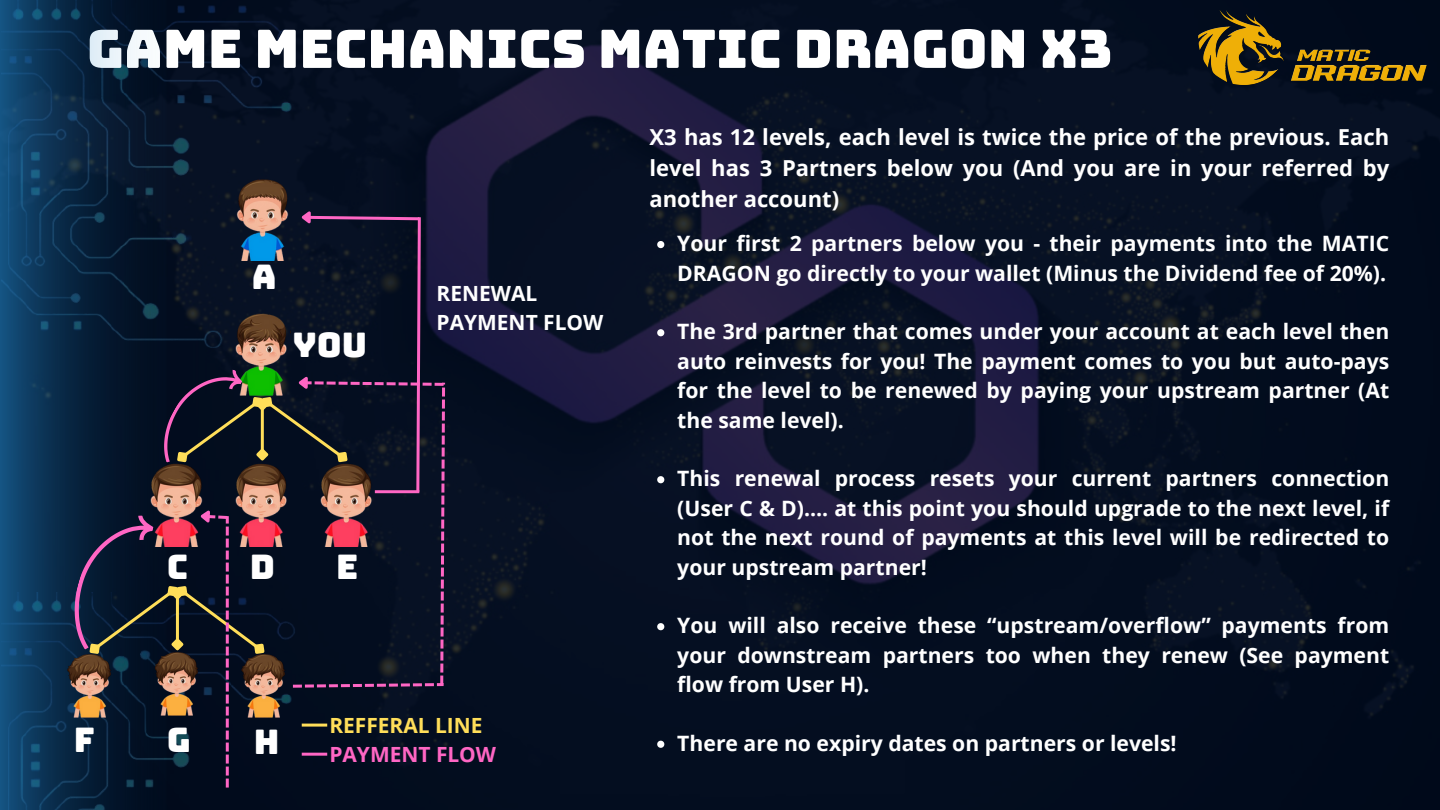
<style>
.page{position:relative;width:1440px;height:810px;background:#fff}
.page>*{position:absolute;margin:0;border:0;box-sizing:border-box;transform-origin:0 0}
.t1{font:53px "Bungee";color:#fff}
.t2{font:33.9px "Bungee";color:#fff}
.t3{font:700 22px/30.8px "Open Sans";color:#fff;text-align:justify}
.t4{font:700 21.2px/29.4px "Open Sans";color:#fff;text-align:justify}
.t5{font:700 20.9px/29.2px "Open Sans";color:#ffde59}
.t6{font:700 20.9px/29.2px "Open Sans";color:#fff}
.s1{color:#ff66c4}
</style>
<div class="page">
<img style="left:295px;top:0;width:1145px;height:810px">
<img style="left:166px;top:0;width:129px;height:207px">
<div style="left:166px;top:788px;width:129px;height:22px;background:#010b1c"></div>
<img style="left:0;top:0;width:166px;height:810px">
<img style="left:1194px;top:0;width:246px;height:90px">
<svg style="left:657px;top:241px;width:7px;height:7px"></svg>
<svg style="left:657px;top:329px;width:7px;height:7px"></svg>
<svg style="left:657px;top:476px;width:7px;height:7px"></svg>
<svg style="left:657px;top:623px;width:7px;height:7px"></svg>
<svg style="left:657px;top:741px;width:7px;height:7px"></svg>
<img style="left:235px;top:174px;width:58px;height:33px">
<svg style="left:62px;top:207px;width:383px;height:581px;background:#1c1f2e"></svg>
<hr style="left:302px;top:724px;width:25px;height:3px;background:#ffde59">
<hr style="left:302px;top:753px;width:25px;height:3px;background:#ff66c4">
<p class="t1" style="left:87px;top:22px;width:1027px">GAME MECHANICS MATIC DRAGON X3</p>
<p class="t2" style="left:252px;top:260px;width:26px">A</p>
<h3 class="t2" style="left:293px;top:328px;width:76px">YOU</h3>
<p class="t6" style="left:437px;top:278px;width:168px">RENEWAL<br>PAYMENT FLOW</p>
<p class="t2" style="left:167px;top:550px;width:23px">C</p>
<p class="t2" style="left:250px;top:550px;width:27px">D</p>
<h2 class="t2" style="left:336px;top:550px;width:24px">E</h2>
<p class="t2" style="left:74px;top:723px;width:22px">F</p>
<p class="t2" style="left:167px;top:723px;width:26px">G</p>
<p class="t2" style="left:254px;top:725px;width:27px">H</p>
<p class="t5" style="left:329px;top:710px;width:168px">REFFERAL LINE<br><span class="s1">PAYMENT FLOW</span></p>
<p class="t3" style="left:650px;top:121px;width:741px">X3 has 12 levels, each level is twice the price of the previous. Each level has 3 Partners below you (And you are in your referred by another account)</p>
<h4 class="t4" style="left:677px;top:228px;width:713px">Your first 2 partners below you - their payments into the MATIC<br>DRAGON go directly to your wallet (Minus the Dividend fee of 20%).</h4>
<p class="t4" style="left:677px;top:317px;width:713px">The 3rd partner that comes under your account at each level then auto reinvests for you! The payment comes to you but auto-pays for the level to be renewed by paying your upstream partner (At the same level).</p>
<p class="t4" style="left:677px;top:464px;width:713px">This renewal process resets your current partners connection (User C &amp; D)…. at this point you should upgrade to the next level, if not the next round of payments at this level will be redirected to your upstream partner!</p>
<p class="t4" style="left:677px;top:611px;width:713px">You will also receive these “upstream/overflow” payments from your downstream partners too when they renew (See payment flow from User H).</p>
<p class="t4" style="left:677px;top:728px;width:501px">There are no expiry dates on partners or levels!</p>
</div>
